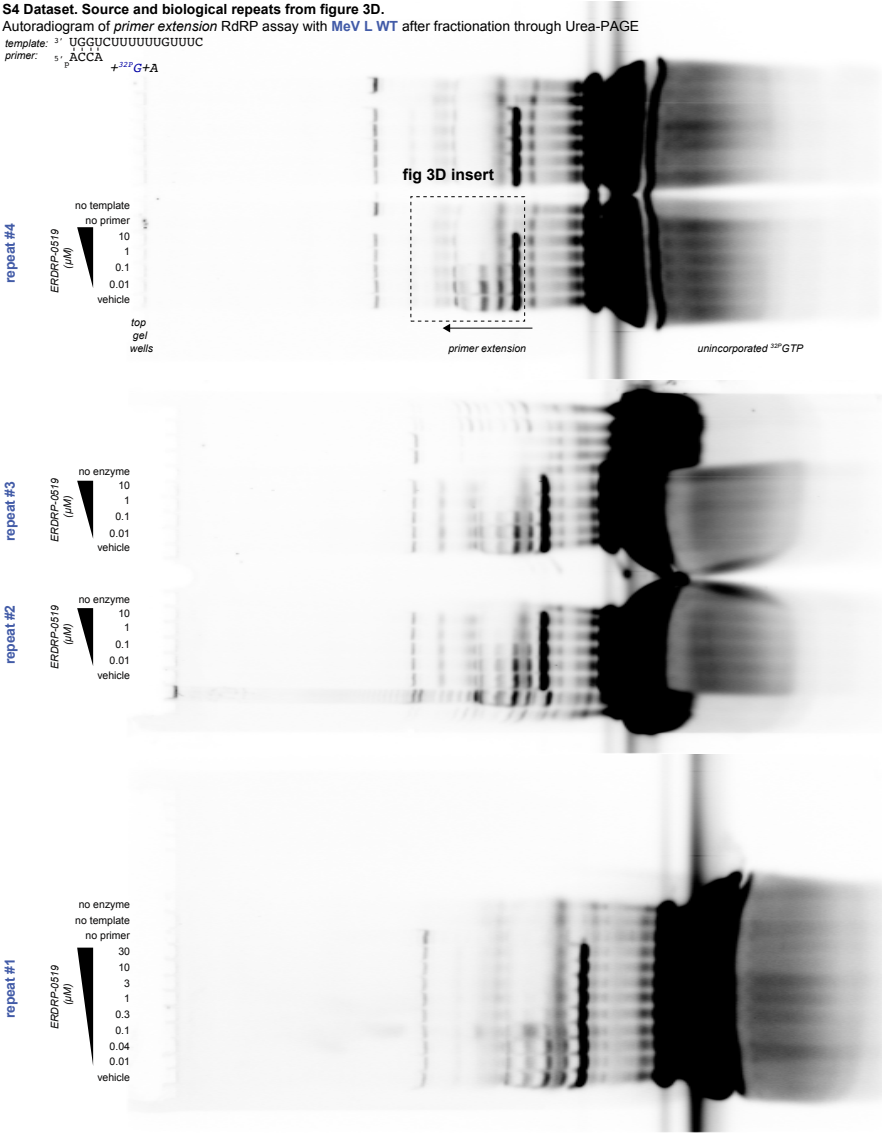
<style>
.page{position:relative;width:882px;height:1134px;background:#fff}
.page>*{position:absolute;margin:0;border:0;box-sizing:border-box;transform-origin:0 0}
.t1{font:700 15.75px "Arial";color:#000}
.t2{font:14px/16.8px "Arial";color:#000}
.t3{font:700 14px "Arial";letter-spacing:-.02em;color:#425ba7}
.t4{font:14px "Courier";color:#070606}
.t5{font:italic 14px "Courier";color:#000}
.t6{font:10.5px "Arial";color:#070606}
.t7{font:italic 10.5px/12.8px "Arial";letter-spacing:-.005em;color:#070606}
.t8{font:italic 10.5px/12.6px "Arial";color:#000}
.t9{font:8.22px "Courier";color:#070606}
.t10{font:italic 6.12px "Arial";color:#000}
.s1{font-weight:700}
.s2{font-style:italic}
.s3{font-weight:700;color:#425ba7}
.s4{color:#0505a5}
.s5{font-size:10.5px}
</style>
<div class="page">
<img style="left:152px;top:755px;width:730px;height:378px">
<img style="left:165px;top:380px;width:698px;height:373px">
<img style="left:133px;top:2px;width:740px;height:378px">
<svg style="left:77px;top:227px;width:16px;height:61px"></svg>
<svg style="left:77px;top:608px;width:16px;height:58px"></svg>
<svg style="left:77px;top:948px;width:16px;height:117px"></svg>
<svg style="left:77px;top:481px;width:16px;height:57px"></svg>
<hr style="left:449px;top:328px;width:83px;height:1px;background:#000">
<svg style="left:443px;top:324px;width:7px;height:8px"></svg>
<h2 class="t2" style="left:3px;top:1px;width:638px"><span class="s1">S</span><span class="s1">4</span> <span class="s1">Dataset. Source and biological repeats from</span> <span class="s1">f</span><span class="s1">igure 3D.<br></span>Autoradiogram of <span class="s2">primer extension</span> RdRP assay with <span class="s3">MeV L WT</span> after fractionation through Urea-PAGE</h2>
<p class="t8" style="left:5px;top:37px;width:45px">template: primer:</p>
<h2 class="t4" style="left:54px;top:31px;width:151px"><sup>3’</sup> UGGUCUUUUUUGUUUC</h2>
<p class="t9" style="left:54px;top:52px;width:11px">5’</p>
<h2 class="t4" style="left:65px;top:46px;width:40px"><sub>p</sub>ACCA</h2>
<h2 class="t5" style="left:110px;top:57px;width:50px">+<sup>32P</sup><span class="s4">G</span>+A</h2>
<h2 class="t3" style="left:1px;top:283px;width:61px;rotate:-90deg">repeat #4</h2>
<p class="t6" style="left:75px;top:198px;width:56px">no template</p>
<p class="t7" style="left:48px;top:269px;width:41px;text-indent:-24px;rotate:-90deg">ERDRP-0519 (µM)</p>
<p class="t6" style="left:86px;top:213px;width:46px">no primer</p>
<p class="t6" style="left:118px;top:230px;width:13px">10</p>
<p class="t6" style="left:124px;top:244px;width:7px">1</p>
<p class="t6" style="left:115px;top:261px;width:16px">0.1</p>
<p class="t6" style="left:110px;top:277px;width:22px">0.01</p>
<p class="t6" style="left:97px;top:292px;width:34px">vehicle</p>
<p class="t8" style="left:130px;top:316px;width:25px;text-align:center">top gel wells</p>
<h2 class="t3" style="left:1px;top:541px;width:61px;rotate:-90deg">repeat #3</h2>
<h2 class="t3" style="left:1px;top:664px;width:61px;rotate:-90deg">repeat #2</h2>
<p class="t6" style="left:79px;top:465px;width:53px">no enzyme</p>
<p class="t7" style="left:48px;top:518px;width:41px;text-indent:-24px;rotate:-90deg">ERDRP-0519 (µM)</p>
<p class="t6" style="left:118px;top:479px;width:13px">10</p>
<p class="t6" style="left:124px;top:493px;width:7px">1</p>
<p class="t6" style="left:115px;top:510px;width:16px">0.1</p>
<p class="t6" style="left:110px;top:526px;width:22px">0.01</p>
<p class="t6" style="left:97px;top:541px;width:34px">vehicle</p>
<p class="t6" style="left:79px;top:592px;width:53px">no enzyme</p>
<p class="t7" style="left:48px;top:645px;width:41px;text-indent:-24px;rotate:-90deg">ERDRP-0519 (µM)</p>
<p class="t6" style="left:118px;top:606px;width:13px">10</p>
<p class="t6" style="left:124px;top:621px;width:7px">1</p>
<p class="t6" style="left:115px;top:637px;width:16px">0.1</p>
<p class="t6" style="left:110px;top:654px;width:22px">0.01</p>
<p class="t6" style="left:97px;top:668px;width:34px">vehicle</p>
<h2 class="t3" style="left:1px;top:1018px;width:61px;rotate:-90deg">repeat #1</h2>
<p class="t6" style="left:79px;top:897px;width:53px">no enzyme</p>
<p class="t6" style="left:75px;top:913px;width:56px">no template</p>
<p class="t6" style="left:86px;top:929px;width:46px">no primer</p>
<p class="t7" style="left:48px;top:1005px;width:41px;text-indent:-24px;rotate:-90deg">ERDRP-0519 (µM)</p>
<p class="t6" style="left:118px;top:944px;width:13px">30</p>
<p class="t6" style="left:118px;top:960px;width:13px">10</p>
<p class="t6" style="left:124px;top:976px;width:7px">3</p>
<p class="t6" style="left:124px;top:992px;width:7px">1</p>
<p class="t6" style="left:115px;top:1008px;width:16px">0.3</p>
<p class="t6" style="left:115px;top:1023px;width:16px">0.1</p>
<p class="t6" style="left:110px;top:1039px;width:22px">0.04</p>
<p class="t6" style="left:110px;top:1055px;width:22px">0.01</p>
<p class="t6" style="left:97px;top:1071px;width:34px">vehicle</p>
<h1 class="t1" style="left:403px;top:164px;width:93px">fig 3D insert</h1>
<p class="t8" style="left:448px;top:342px;width:79px">primer extension</p>
<p class="t10" style="left:771px;top:342px;width:34px">32P<span class="s5">GTP</span></p>
<p class="t8" style="left:698px;top:342px;width:72px">unincorporated</p>
</div>
